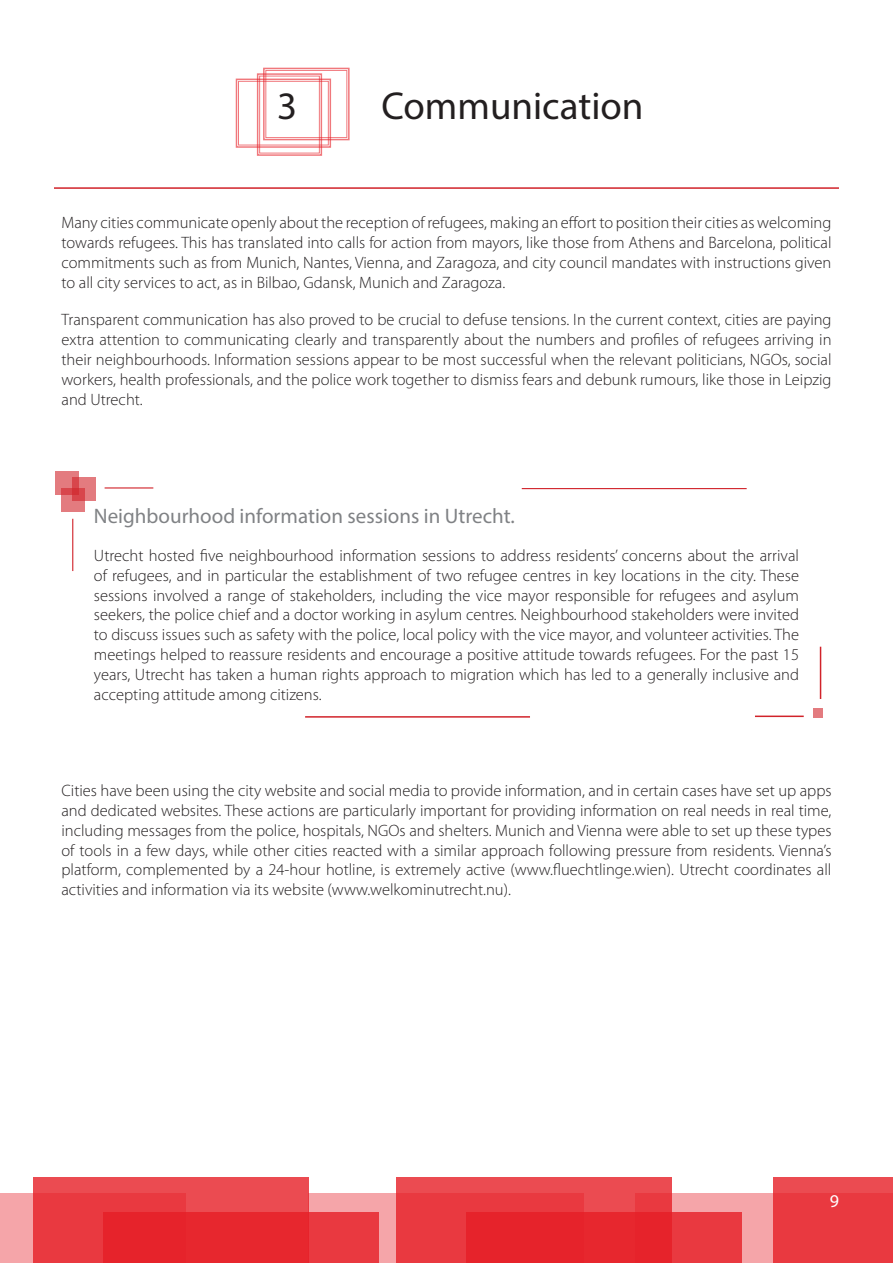
<style>
.page{position:relative;width:893px;height:1263px;background:#fff}
.page>*{position:absolute;margin:0;border:0;box-sizing:border-box;transform-origin:0 0}
.Section_title{font:39px "Myriad Pro";color:#231f20}
.Example_title{font:21px "Myriad Pro";color:#808285}
.t1{font:18px "Myriad Pro";color:#fff}
.Paragraph{font:300 16.5px/19.8px "Myriad Pro";color:#231f20;text-align:justify}
</style>
<div class="page">
<div style="left:0;top:1193px;width:186px;height:70px;background:#f5a5a9"></div>
<div style="left:309px;top:1193px;width:275px;height:70px;background:#f5a5a9"></div>
<div style="left:635px;top:1193px;width:258px;height:70px;background:#f5a5a9"></div>
<div style="left:33px;top:1177px;width:276px;height:86px;background:linear-gradient(to bottom,#eb484e,#e8343b)"></div>
<div style="left:396px;top:1177px;width:276px;height:86px;background:linear-gradient(to bottom,#ea464c,#e8343c)"></div>
<div style="left:773px;top:1177px;width:120px;height:86px;background:linear-gradient(to bottom,#ea444a,#e9353c)"></div>
<div style="left:103px;top:1212px;width:275px;height:51px;background:linear-gradient(to right,#e51e25,#e9373e)"></div>
<div style="left:466px;top:1212px;width:276px;height:51px;background:linear-gradient(to right,#e51d25,#e9363d)"></div>
<svg style="left:61px;top:494px;width:23px;height:18px"></svg>
<svg style="left:73px;top:477px;width:23px;height:23px"></svg>
<svg style="left:55px;top:471px;width:24px;height:23px"></svg>
<hr style="left:105px;top:487px;width:48px;height:1px;background:#d1232a">
<hr style="left:72px;top:519px;width:1px;height:52px;background:#d1232a">
<hr style="left:522px;top:488px;width:225px;height:1px;background:#d1232a">
<div style="left:813px;top:708px;width:9px;height:10px;background:#e37b7f"></div>
<hr style="left:755px;top:715px;width:49px;height:2px;background:#d1232a">
<hr style="left:820px;top:647px;width:1px;height:52px;background:#d1232a">
<hr style="left:305px;top:716px;width:225px;height:2px;background:#d1232a">
<hr style="left:54px;top:187px;width:785px;height:2px;background:#d1232a">
<svg style="left:235px;top:67px;width:115px;height:89px"></svg>
<p class="Section_title" style="left:277px;top:82px;width:22px">3</p>
<p class="Section_title" style="left:381px;top:82px;width:264px">Communication</p>
<p class="Paragraph" style="left:62px;top:213px;width:771px">Many cities communicate openly about the reception of refugees, making an effort to position their cities as welcoming towards refugees. This has translated into calls for action from mayors, like those from Athens and Barcelona, political commitments such as from Munich, Nantes, Vienna, and Zaragoza, and city council mandates with instructions given to all city services to act, as in Bilbao, Gdansk, Munich and Zaragoza.</p>
<p class="Paragraph" style="left:62px;top:310px;width:772px">Transparent communication has also proved to be crucial to defuse tensions. In the current context, cities are paying extra attention to communicating clearly and transparently about the numbers and profiles of refugees arriving in their neighbourhoods. Information sessions appear to be most successful when the relevant politicians, NGOs, social workers, health professionals, and the police work together to dismiss fears and debunk rumours, like those in Leipzig and Utrecht.</p>
<p class="Example_title" style="left:94px;top:503px;width:422px">Neighbourhood information sessions in Utrecht.</p>
<p class="Paragraph" style="left:94px;top:545px;width:707px">Utrecht hosted five neighbourhood information sessions to address residents’ concerns about the arrival of refugees, and in particular the establishment of two refugee centres in key locations in the city. These sessions involved a range of stakeholders, including the vice mayor responsible for refugees and asylum seekers, the police chief and a doctor working in asylum centres. Neighbourhood stakeholders were invited to discuss issues such as safety with the police, local policy with the vice mayor, and volunteer activities. The meetings helped to reassure residents and encourage a positive attitude towards refugees. For the past 15 years, Utrecht has taken a human rights approach to migration which has led to a generally inclusive and accepting attitude among citizens.</p>
<p class="Paragraph" style="left:62px;top:781px;width:772px">Cities have been using the city website and social media to provide information, and in certain cases have set up apps and dedicated websites. These actions are particularly important for providing information on real needs in real time, including messages from the police, hospitals, NGOs and shelters. Munich and Vienna were able to set up these types of tools in a few days, while other cities reacted with a similar approach following pressure from residents. Vienna’s platform, complemented by a 24-hour hotline, is extremely active (www.fluechtlinge.wien). Utrecht coordinates all activities and information via its website (www.welkominutrecht.nu).</p>
<p class="t1" style="left:830px;top:1189px;width:11px">9</p>
</div>
